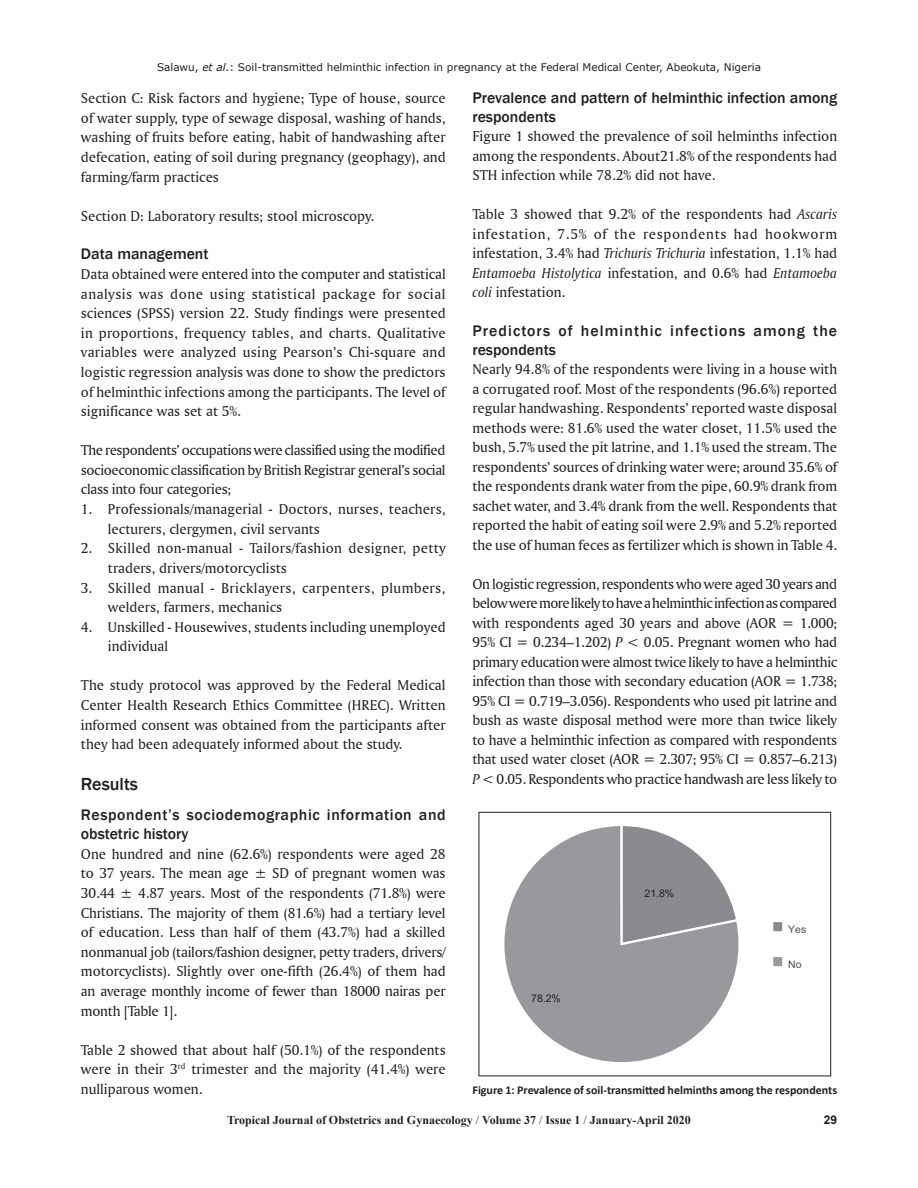
<style>
.page{position:relative;width:918px;height:1188px;background:#fff}
.page>*{position:absolute;margin:0;border:0;box-sizing:border-box;transform-origin:0 0}
.t1{font:500 18px "Franklin Gothic";color:#231f20}
.t2{font:500 15.75px/18.9px "Franklin Gothic";color:#231f20}
.t3{font:500 15.75px/19px "Franklin Gothic";letter-spacing:.04em;color:#231f20}
.t4{font:500 15.75px/18.9px "Franklin Gothic";letter-spacing:.065em;color:#231f20}
.TX{font:15px/19.6px "Amerigo BT Roman A";color:#231f20;text-align:justify}
.L{font:15px/19.6px "Amerigo BT Roman A";letter-spacing:.01em;color:#231f20}
.LL{font:15px/19.6px "Amerigo BT Roman A";color:#231f20}
.RF{font:700 12px "Times New Roman";color:#231f20}
.FGC{font:700 12px "Calibri";color:#231f20}
.R_Folio{font:700 12px "Arial";color:#231f20}
.t5{font:10.5px "Verdana";color:#231f20}
.t6{font:10.5px "Arial";color:#231f20}
.t7{font:10.5px "Arial";color:#4b4c4d}
.s1{font-style:italic}
.s2{font-family:"Amerigo BT Italic A"}
.s3{font-weight:400}
</style>
<div class="page">
<svg style="left:504px;top:826px;width:235px;height:237px"></svg>
<div style="left:771px;top:920px;width:13px;height:13px;background:#898b8e;border:2px solid #fff"></div>
<div style="left:771px;top:955px;width:13px;height:13px;background:#97999c;border:2px solid #fff"></div>
<div style="left:479px;top:812px;width:352px;height:264px;border:1px solid #231f20"></div>
<p class="t5" style="left:157px;top:60px;width:606px">Salawu, <span class="s1">et al</span>.: Soil-transmitted helminthic infection in pregnancy at the Federal Medical Center, Abeokuta, Nigeria</p>
<p class="TX" style="left:81px;top:88px;width:366px">Section C: Risk factors and hygiene; Type of house, source of water supply, type of sewage disposal, washing of hands, washing of fruits before eating, habit of handwashing after defecation, eating of soil during pregnancy (geophagy), and farming/farm practices</p>
<p class="TX" style="left:81px;top:206px;width:295px">Section D: Laboratory results; stool microscopy.</p>
<h2 class="t2" style="left:81px;top:245px;width:129px">Data management</h2>
<p class="TX" style="left:81px;top:264px;width:366px">Data obtained were entered into the computer and statistical analysis was done using statistical package for social sciences (SPSS) version 22. Study findings were presented in proportions, frequency tables, and charts. Qualitative variables were analyzed using Pearson’s Chi‑square and logistic regression analysis was done to show the predictors of helminthic infections among the participants. The level of significance was set at 5%.</p>
<p class="TX" style="left:81px;top:440px;width:366px">The respondents’ occupations were classified using the modified socioeconomic classification by British Registrar general’s social class into four categories;</p>
<p class="L" style="left:108px;top:499px;width:339px;text-indent:-27px">1. Professionals/managerial - Doctors, nurses, teachers, lecturers, clergymen, civil servants</p>
<p class="L" style="left:108px;top:538px;width:339px;text-indent:-27px">2. Skilled non-manual - Tailors/fashion designer, petty traders, drivers/motorcyclists</p>
<p class="L" style="left:108px;top:577px;width:339px;text-indent:-27px">3. Skilled manual - Bricklayers, carpenters, plumbers, welders, farmers, mechanics</p>
<p class="LL" style="left:108px;top:617px;width:339px;text-indent:-27px">4. Unskilled - Housewives, students including unemployed individual</p>
<p class="TX" style="left:81px;top:675px;width:366px">The study protocol was approved by the Federal Medical Center Health Research Ethics Committee (HREC). Written informed consent was obtained from the participants after they had been adequately informed about the study.</p>
<h1 class="t1" style="left:81px;top:773px;width:59px">Results</h1>
<h2 class="t3" style="left:81px;top:806px;width:366px">Respondent’s sociodemographic information and obstetric history</h2>
<p class="TX" style="left:81px;top:844px;width:366px">One hundred and nine (62.6%) respondents were aged 28 to 37 years. The mean age ± SD of pregnant women was 30.44 ± 4.87 years. Most of the respondents (71.8%) were Christians. The majority of them (81.6%) had a tertiary level of education. Less than half of them (43.7%) had a skilled nonmanual job (tailors/fashion designer, petty traders, drivers/ motorcyclists). Slightly over one‑fifth (26.4%) of them had an average monthly income of fewer than 18000 nairas per month [Table 1].</p>
<p class="TX" style="left:81px;top:1040px;width:366px">Table 2 showed that about half (50.1%) of the respondents were in their 3<sup>rd</sup> trimester and the majority (41.4%) were nulliparous women.</p>
<h2 class="t2" style="left:472px;top:88px;width:366px">Prevalence and pattern of helminthic infection among respondents</h2>
<p class="TX" style="left:472px;top:126px;width:366px">Figure 1 showed the prevalence of soil helminths infection among the respondents. About21.8% of the respondents had STH infection while 78.2% did not have.</p>
<p class="TX" style="left:472px;top:204px;width:366px">Table 3 showed that 9.2% of the respondents had <span class="s2">Ascaris </span>infestation, 7.5% of the respondents had hookworm infestation, 3.4% had <span class="s2">Trichuris Trichuria</span> infestation, 1.1% had <span class="s2">Entamoeba Histolytica</span> infestation, and 0.6% had <span class="s2">Entamoeba coli</span> infestation.</p>
<h2 class="t4" style="left:472px;top:321px;width:366px">Predictors of helminthic infections among the respondents</h2>
<p class="TX" style="left:472px;top:359px;width:366px">Nearly 94.8% of the respondents were living in a house with a corrugated roof. Most of the respondents (96.6%) reported regular handwashing. Respondents’ reported waste disposal methods were: 81.6% used the water closet, 11.5% used the bush, 5.7% used the pit latrine, and 1.1% used the stream. The respondents’ sources of drinking water were; around 35.6% of the respondents drank water from the pipe, 60.9% drank from sachet water, and 3.4% drank from the well. Respondents that reported the habit of eating soil were 2.9% and 5.2% reported the use of human feces as fertilizer which is shown in Table 4.</p>
<p class="TX" style="left:472px;top:574px;width:366px">On logistic regression, respondents who were aged 30 years and below were more likely to have a helminthic infection as compared with respondents aged 30 years and above (AOR = 1.000; 95% CI = 0.234–1.202) <span class="s2">P</span> &lt; 0.05. Pregnant women who had primary education were almost twice likely to have a helminthic infection than those with secondary education (AOR = 1.738; 95% CI = 0.719–3.056). Respondents who used pit latrine and bush as waste disposal method were more than twice likely to have a helminthic infection as compared with respondents that used water closet (AOR = 2.307; 95% CI = 0.857–6.213)<br><span class="s2">P</span> &lt; 0.05. Respondents who practice handwash are less likely to</p>
<p class="t6" style="left:531px;top:991px;width:31px">78.2%</p>
<p class="t6" style="left:645px;top:886px;width:31px">21.8%</p>
<p class="t7" style="left:788px;top:922px;width:20px">Yes</p>
<p class="t7" style="left:788px;top:957px;width:15px">No</p>
<p class="FGC" style="left:472px;top:1081px;width:366px">Figure 1: Prevalence of soil‑transmitted helminths among the respondents</p>
<p class="RF" style="left:227px;top:1111px;width:465px">Tropical Journal of Obstetrics and Gynaecology <span class="s3">/</span> Volume 37 <span class="s3">/</span> Issue 1 <span class="s3">/</span> January-April 2020</p>
<p class="R_Folio" style="left:824px;top:1112px;width:15px">29</p>
</div>
